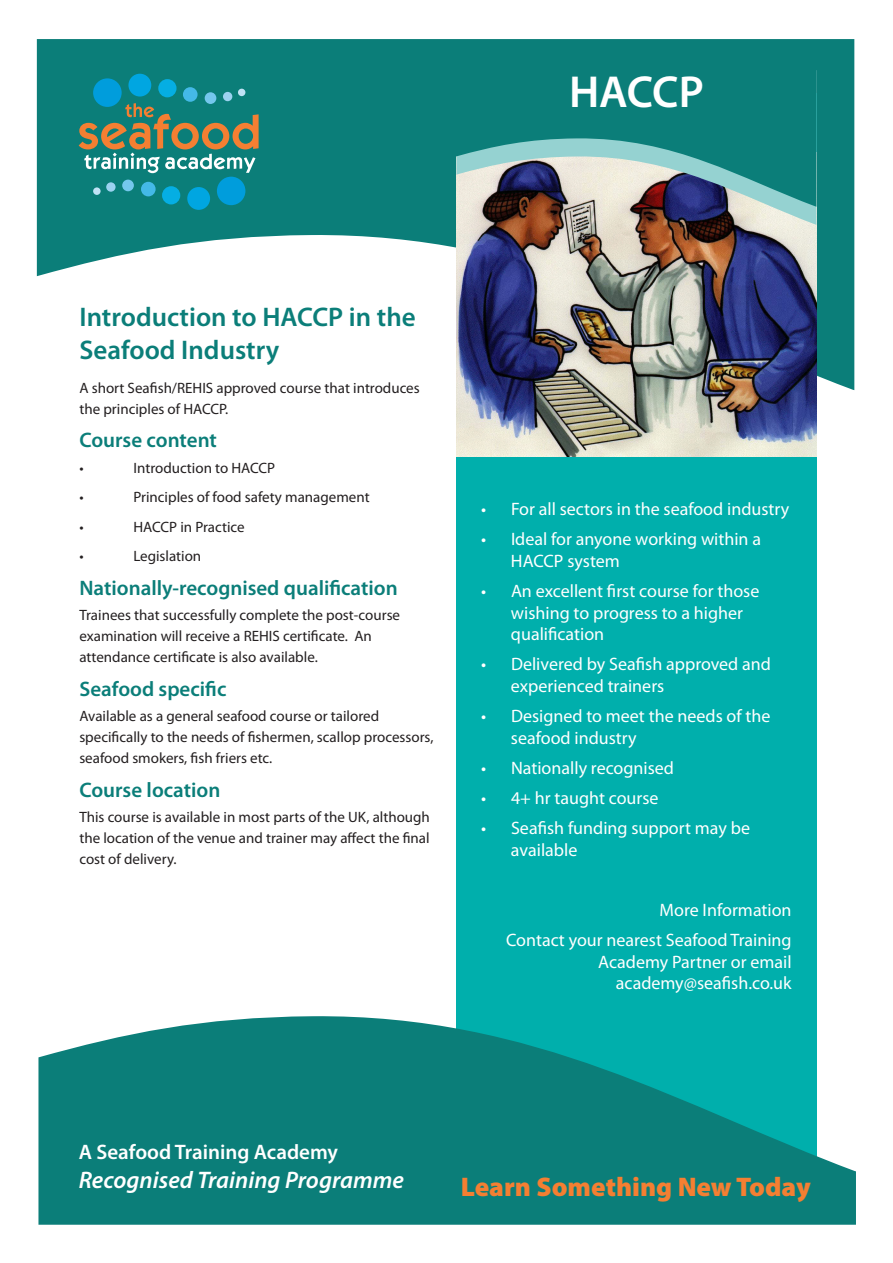
<style>
.page{position:relative;width:893px;height:1263px;background:#fff}
.page>*{position:absolute;margin:0;border:0;box-sizing:border-box;transform-origin:0 0}
.t1{font:600 45px "Myriad Pro";letter-spacing:-.01em;color:#fff}
.t2{font:600 27px/32.4px "Myriad Pro";color:#0b7e79}
.t3{font:900 27px "Myriad Pro";color:#f47f32}
.t4{font:italic 600 24px "Myriad Pro";color:#fff}
.t5{font:600 21px "Myriad Pro";color:#0b7e79}
.t6{font:600 21px "Myriad Pro";color:#fff}
.t7{font:18px/21.6px "Myriad Pro";color:#fff}
.t8{font:15px/21px "Myriad Pro";color:#231f20}
</style>
<div class="page">
<svg style="left:37px;top:39px;width:817px;height:351px;fill:#0b7e79"></svg>
<div style="left:456px;top:93px;width:360px;height:1063px;background:#00afac"></div>
<img style="left:456px;top:225px;width:360px;height:232px">
<svg style="left:38px;top:1014px;width:818px;height:211px;fill:#0b7e79"></svg>
<img style="left:456px;top:207px;width:360px;height:18px">
<svg style="left:456px;top:52px;width:360px;height:155px;background:#388b89"></svg>
<div style="left:217px;top:177px;width:28px;height:28px;background:#009ddc;border-radius:50%"></div>
<div style="left:187px;top:187px;width:23px;height:23px;background:#00a6e1;border-radius:50%"></div>
<div style="left:162px;top:186px;width:18px;height:18px;background:#05aee3;border-radius:50%"></div>
<div style="left:141px;top:182px;width:15px;height:14px;background:#44b9e7;border-radius:50%"></div>
<div style="left:122px;top:180px;width:12px;height:11px;background:#74c7ed;border-radius:50%"></div>
<div style="left:106px;top:182px;width:10px;height:10px;background:#9bd2f0;border-radius:50%"></div>
<div style="left:93px;top:187px;width:8px;height:8px;background:#bfe2f5;border-radius:50%"></div>
<div style="left:93px;top:78px;width:29px;height:29px;background:#009ddc;border-radius:50%"></div>
<div style="left:128px;top:74px;width:23px;height:23px;background:#00a6e1;border-radius:50%"></div>
<div style="left:158px;top:79px;width:19px;height:18px;background:#05aee3;border-radius:50%"></div>
<div style="left:183px;top:87px;width:15px;height:15px;background:#44b9e7;border-radius:50%"></div>
<div style="left:205px;top:92px;width:11px;height:12px;background:#74c7ed;border-radius:50%"></div>
<div style="left:223px;top:92px;width:9px;height:9px;background:#9bd2f0;border-radius:50%"></div>
<div style="left:238px;top:89px;width:7px;height:7px;background:#bfe2f5;border-radius:50%"></div>
<svg style="left:79px;top:103px;width:180px;height:70px;background:#518874"></svg>
<p class="t1" style="left:569px;top:64px;width:136px">HACCP</p>
<p class="t2" style="left:79px;top:300px;width:338px">Introduction to HACCP in the<br>Seafood Industry</p>
<p class="t8" style="left:79px;top:377px;width:342px">A short Seafish/REHIS approved course that introduces the principles of HACCP.</p>
<p class="t5" style="left:79px;top:427px;width:139px">Course content</p>
<p class="t8" style="left:79px;top:457px;width:6px">•</p>
<p class="t8" style="left:133px;top:457px;width:143px">Introduction to HACCP</p>
<p class="t8" style="left:79px;top:486px;width:6px">•</p>
<p class="t8" style="left:133px;top:486px;width:238px">Principles of food safety management</p>
<p class="t8" style="left:79px;top:516px;width:6px">•</p>
<p class="t8" style="left:133px;top:516px;width:113px">HACCP in Practice</p>
<p class="t8" style="left:79px;top:545px;width:6px">•</p>
<p class="t8" style="left:133px;top:545px;width:69px">Legislation</p>
<p class="t5" style="left:79px;top:574px;width:320px">Nationally-recognised qualification</p>
<p class="t8" style="left:79px;top:604px;width:322px">Trainees that successfully complete the post-course examination will receive a REHIS certificate. An attendance certificate is also available.</p>
<p class="t5" style="left:79px;top:675px;width:149px">Seafood specific</p>
<p class="t8" style="left:79px;top:705px;width:356px">Available as a general seafood course or tailored specifically to the needs of fishermen, scallop processors, seafood smokers, fish friers etc.</p>
<p class="t5" style="left:79px;top:776px;width:143px">Course location</p>
<p class="t8" style="left:79px;top:806px;width:352px;text-align:justify">This course is available in most parts of the UK, although the location of the venue and trainer may affect the final cost of delivery.</p>
<p class="t7" style="left:481px;top:498px;width:310px">• For all sectors in the seafood industry</p>
<p class="t7" style="left:511px;top:528px;width:252px;text-indent:-30px">• Ideal for anyone working within a<br>HACCP system</p>
<p class="t7" style="left:511px;top:580px;width:250px;text-indent:-30px">• An excellent first course for those wishing to progress to a higher qualification</p>
<p class="t7" style="left:511px;top:653px;width:262px;text-indent:-30px">• Delivered by Seafish approved and experienced trainers</p>
<p class="t7" style="left:511px;top:705px;width:261px;text-indent:-30px">• Designed to meet the needs of the seafood industry</p>
<p class="t7" style="left:481px;top:757px;width:194px">• Nationally recognised</p>
<p class="t7" style="left:481px;top:787px;width:179px">• 4+ hr taught course</p>
<p class="t7" style="left:511px;top:817px;width:241px;text-indent:-30px">• Seafish funding support may be available</p>
<p class="t7" style="left:660px;top:899px;width:133px">More Information</p>
<p class="t7" style="left:506px;top:929px;width:287px;text-align:right">Contact your nearest Seafood Training<br>Academy Partner or email academy@seafish.co.uk</p>
<p class="t6" style="left:79px;top:1139px;width:261px">A Seafood Training Academy</p>
<p class="t4" style="left:79px;top:1165px;width:327px">Recognised Training Programme</p>
<p class="t3" style="left:461px;top:1169px;width:352px">Learn Something New Today</p>
</div>
